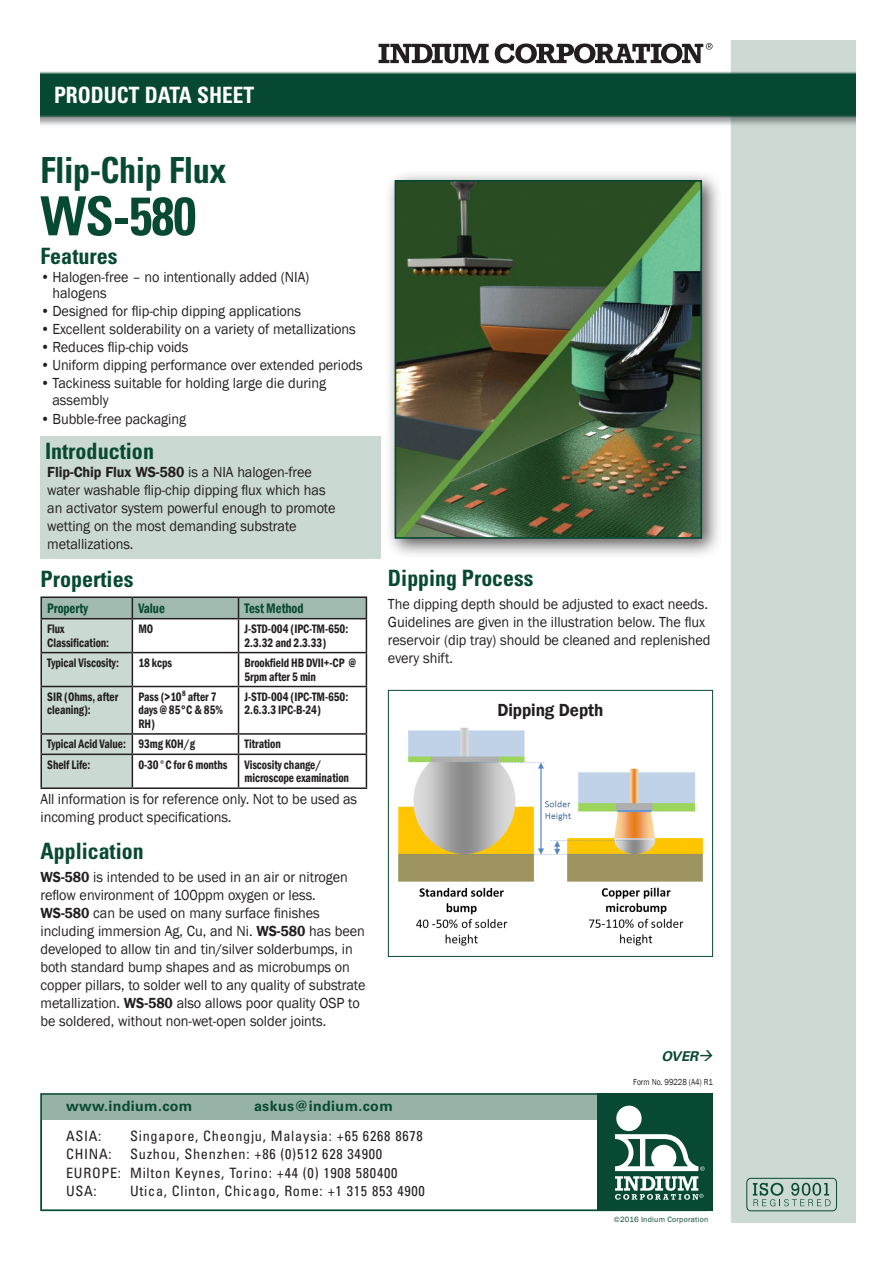
<style>
.page{position:relative;width:893px;height:1263px;background:#fff}
.page>*{position:absolute;margin:0;border:0;box-sizing:border-box;transform-origin:0 0}
.heading_main{font:700 condensed 54px "Univers LT Std";color:#074932;scale:.95 1}
.heading_main-2{font:700 condensed 36px "Univers LT Std";letter-spacing:-.015em;color:#074932;scale:.95 1}
.heading-12_pt{font:700 condensed 22.5px "Univers LT Std";color:#074932}
.bulleted_list{font:700 condensed 22.5px "Univers LT Std";color:#fff;scale:.95 1}
.body{font:700 condensed 22.5px "Univers LT Std";color:#074932}
.body-2{font:600 18px "Franklin Gothic";letter-spacing:-.005em;color:#231f20;scale:.95 1}
.body-3{font:15px/18px "Franklin Gothic";letter-spacing:-.005em;color:#231f20;scale:.95 1}
.t1{font:condensed 14.25px "Univers LT Std";letter-spacing:.05em;color:#231f20}
.t2{font:700 14.25px "Univers LT Std";letter-spacing:.025em;color:#074932}
.t3{font:600 condensed 14.1px "Franklin Gothic";letter-spacing:-.005em;color:#074932;scale:.9 1}
.bulleted_list-2{font:italic 700 13.5px "Univers LT Std";color:#074932}
.t4{font:600 condensed 12.6px/13.5px "Franklin Gothic";letter-spacing:-.005em;color:#231f20;scale:.9 1}
.t5{font:9px "Franklin Gothic";letter-spacing:-.005em;color:#231f20;scale:.85 1}
.t6{font:7.8px "Franklin Gothic";letter-spacing:.03em;color:#074932}
.s1{font-weight:600}
.s2{font-weight:400;font-stretch:normal}
</style>
<div class="page">
<img style="left:40px;top:40px;width:815px;height:1182px">
<div style="left:41px;top:1093px;width:666px;height:118px;background:#fff"></div>
<div style="left:40px;top:1093px;width:673px;height:26px;background:#97b3a6"></div>
<div style="left:41px;top:1093px;width:672px;height:118px;border:1px solid #074932"></div>
<div style="left:597px;top:1093px;width:115px;height:118px;background:#074932"></div>
<div style="left:616px;top:1106px;width:26px;height:25px;background:#fff;border-radius:50%"></div>
<svg style="left:615px;top:1134px;width:90px;height:66px"></svg>
<svg style="left:378px;top:44px;width:111px;height:19px"></svg>
<svg style="left:495px;top:43px;width:218px;height:20px"></svg>
<div style="left:40px;top:436px;width:341px;height:123px;background:#cad9d2"></div>
<hr style="left:40px;top:596px;width:92px;height:2px;background:#231f20">
<hr style="left:132px;top:596px;width:106px;height:2px;background:#231f20">
<hr style="left:238px;top:596px;width:129px;height:2px;background:#231f20">
<svg style="left:40px;top:597px;width:327px;height:190px"></svg>
<hr style="left:40px;top:753px;width:92px;height:2px;background:#231f20">
<hr style="left:40px;top:755px;width:2px;height:32px;background:#231f20">
<hr style="left:132px;top:753px;width:106px;height:2px;background:#231f20">
<hr style="left:132px;top:755px;width:1px;height:32px;background:#231f20">
<hr style="left:238px;top:753px;width:129px;height:2px;background:#231f20">
<hr style="left:238px;top:755px;width:1px;height:32px;background:#231f20">
<hr style="left:366px;top:755px;width:1px;height:32px;background:#231f20">
<hr style="left:40px;top:787px;width:92px;height:2px;background:#231f20">
<hr style="left:132px;top:787px;width:106px;height:2px;background:#231f20">
<hr style="left:238px;top:787px;width:129px;height:2px;background:#231f20">
<div style="left:385px;top:170px;width:338px;height:389px;background:#231f20;opacity:.75"></div>
<img style="left:398px;top:183px;width:301px;height:353px">
<div style="left:395px;top:180px;width:307px;height:359px;border:2px solid #074932"></div>
<img style="left:390px;top:692px;width:321px;height:263px">
<div style="left:388px;top:690px;width:325px;height:267px;border:1px solid #074932"></div>
<svg style="left:753px;top:1183px;width:77px;height:23px;background:#9db6ac"></svg>
<div style="left:747px;top:1178px;width:90px;height:33px;border:1px solid #074932;border-radius:4px"></div>
<p class="bulleted_list" style="left:54px;top:81px;width:212px">PRODUCT DATA SHEET</p>
<p class="heading_main-2" style="left:40px;top:148px;width:197px">Flip-Chip Flux</p>
<p class="heading_main" style="left:40px;top:183px;width:165px">WS-580</p>
<p class="heading-12_pt" style="left:40px;top:242px;width:79px">Features</p>
<p class="body-3" style="left:52px;top:269px;width:272px;line-height:16.5px;text-indent:-12px">• Halogen-free – no intentionally added (NIA) halogens</p>
<p class="body-3" style="left:40px;top:302px;width:276px">• Designed for flip-chip dipping applications</p>
<p class="body-3" style="left:40px;top:320px;width:333px">• Excellent solderability on a variety of metallizations</p>
<p class="body-3" style="left:40px;top:338px;width:157px">• Reduces flip-chip voids</p>
<p class="body-3" style="left:40px;top:356px;width:341px">• Uniform dipping performance over extended periods</p>
<p class="body-3" style="left:52px;top:375px;width:289px;line-height:16.5px;text-indent:-12px">• Tackiness suitable for holding large die during assembly</p>
<p class="body-3" style="left:40px;top:410px;width:155px">• Bubble-free packaging</p>
<p class="heading-12_pt" style="left:45px;top:437px;width:111px">Introduction</p>
<p class="body-3" style="left:47px;top:463px;width:305px"><span class="s1">Flip-Chip Flux WS-580</span> is a NIA halogen-free water washable flip-chip dipping flux which has an activator system powerful enough to promote wetting on the most demanding substrate metallizations.</p>
<p class="body" style="left:40px;top:565px;width:95px">Properties</p>
<p class="t3" style="left:47px;top:598px;width:47px">Property</p>
<p class="t3" style="left:138px;top:598px;width:31px">Value</p>
<p class="t3" style="left:244px;top:598px;width:67px">Test Method</p>
<p class="t4" style="left:47px;top:622px;width:70px">Flux<br>Classification:</p>
<p class="t4" style="left:138px;top:622px;width:18px">MO</p>
<p class="t4" style="left:244px;top:622px;width:117px">J-STD-004 (IPC-TM-650:<br>2.3.32 and 2.3.33)</p>
<p class="t4" style="left:47px;top:656px;width:81px">Typical Viscosity:</p>
<p class="t4" style="left:138px;top:656px;width:39px">18 kcps</p>
<p class="t4" style="left:244px;top:656px;width:125px">Brookfield HB DVII+-CP @<br>5rpm after 5 min</p>
<p class="t4" style="left:47px;top:690px;width:80px">SIR (Ohms, after cleaning):</p>
<p class="t4" style="left:138px;top:690px;width:96px">Pass (&gt;10<sup>8</sup> after 7 days @ 85°C &amp; 85%<br>RH)</p>
<p class="t4" style="left:244px;top:690px;width:117px">J-STD-004 (IPC-TM-650:<br>2.6.3.3 IPC-B-24)</p>
<p class="t4" style="left:47px;top:737px;width:89px">Typical Acid Value:</p>
<p class="t4" style="left:138px;top:737px;width:64px">93mg KOH/g</p>
<p class="t4" style="left:244px;top:737px;width:42px">Titration</p>
<p class="t4" style="left:47px;top:758px;width:49px">Shelf Life:</p>
<p class="t4" style="left:138px;top:758px;width:100px">0-30<span class="s2">°</span>C for 6 months</p>
<p class="t4" style="left:244px;top:758px;width:118px">Viscosity change/ microscope examination</p>
<p class="body-3" style="left:40px;top:791px;width:335px">All information is for reference only. Not to be used as incoming product specifications.</p>
<p class="heading-12_pt" style="left:40px;top:837px;width:105px">Application</p>
<p class="body-3" style="left:40px;top:868px;width:344px"><span class="s1">WS-580</span> is intended to be used in an air or nitrogen reflow environment of 100ppm oxygen or less.<br><span class="s1">WS-580</span> can be used on many surface finishes including immersion Ag, Cu, and Ni. <span class="s1">WS-580</span> has been developed to allow tin and tin/silver solderbumps, in both standard bump shapes and as microbumps on copper pillars, to solder well to any quality of substrate metallization. <span class="s1">WS-580</span> also allows poor quality OSP to be soldered, without non-wet-open solder joints.</p>
<p class="heading-12_pt" style="left:388px;top:564px;width:147px">Dipping Process</p>
<p class="body-3" style="left:388px;top:595px;width:341px">The dipping depth should be adjusted to exact needs.<br>Guidelines are given in the illustration below. The flux reservoir (dip tray) should be cleaned and replenished every shift.</p>
<p class="body-2" style="left:497px;top:699px;width:113px">Dipping Depth</p>
<p class="bulleted_list-2" style="left:661px;top:1048px;width:56px">OVER→</p>
<p class="t5" style="left:633px;top:1076px;width:95px">Form No. 99228 (A4) R1</p>
<p class="t2" style="left:66px;top:1098px;width:128px">www.indium.com</p>
<p class="t2" style="left:254px;top:1098px;width:140px">askus@indium.com</p>
<p class="t1" style="left:66px;top:1126px;width:37px">ASIA:</p>
<p class="t1" style="left:130px;top:1126px;width:294px">Singapore, Cheongju, Malaysia: +65 6268 8678</p>
<p class="t1" style="left:66px;top:1145px;width:47px">CHINA:</p>
<p class="t1" style="left:130px;top:1145px;width:253px">Suzhou, Shenzhen: +86 (0)512 628 34900</p>
<p class="t1" style="left:66px;top:1163px;width:333px">EUROPE: Milton Keynes, Torino: +44 (0) 1908 580400</p>
<p class="t1" style="left:66px;top:1182px;width:32px">USA:</p>
<p class="t1" style="left:130px;top:1182px;width:296px">Utica, Clinton, Chicago, Rome: +1 315 853 4900</p>
<p class="t6" style="left:614px;top:1214px;width:96px">©2016 Indium Corporation</p>
</div>
